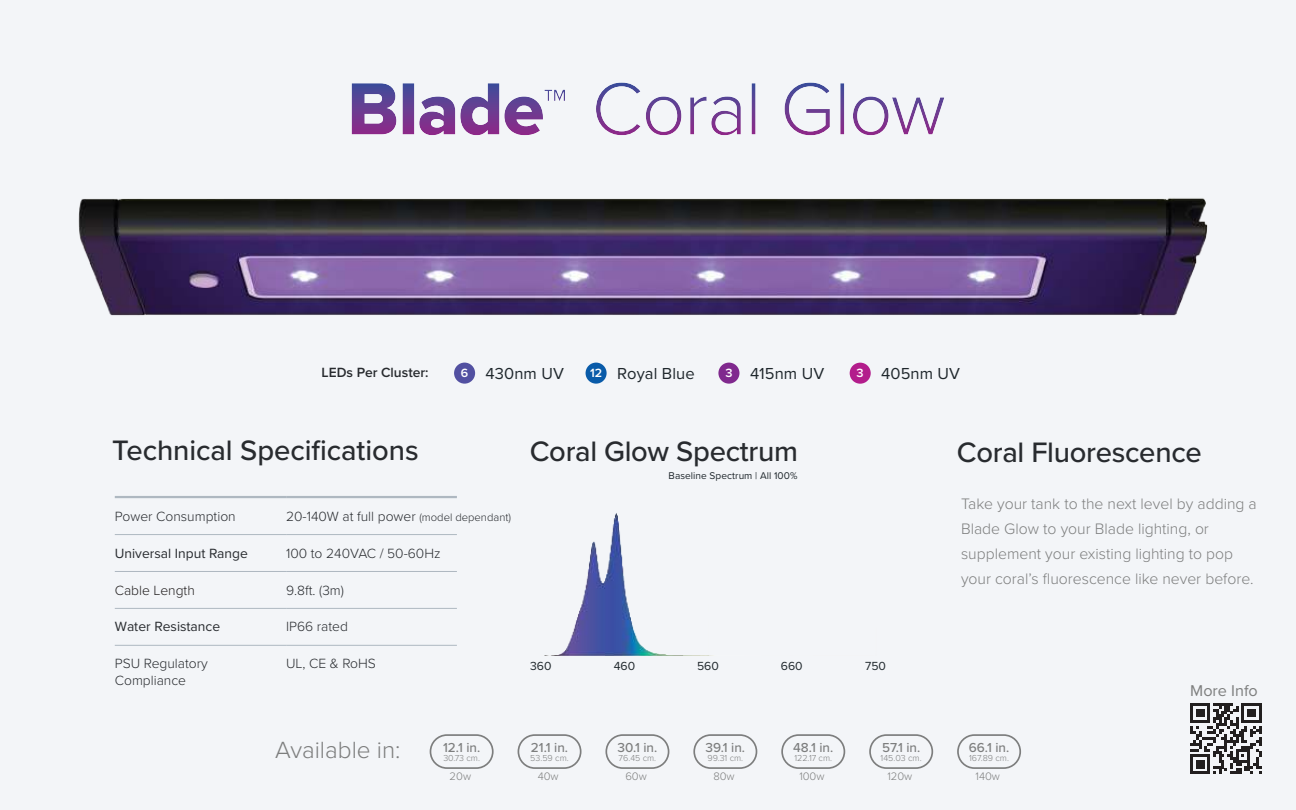
<style>
.page{position:relative;width:1296px;height:810px;background:#f3f5f8}
.page>*{position:absolute;margin:0;border:0;box-sizing:border-box;transform-origin:0 0}
.t1{font:500 29.25px "Proxima Nova";letter-spacing:-.01em;color:#282b2f}
.t2{font:300 24.3px "Proxima Nova";color:#7d7e7e}
.t3{font:16.43px "Proxima Nova";letter-spacing:.005em;color:#1f272c}
.t4{font:16.2px "Proxima Nova";color:#7d7e7e}
.t5{font:300 15.75px/24.8px "Proxima Nova";color:#7d7e7e}
.t6{font:300 13.95px/16.7px "Proxima Nova";color:#282b2f}
.t7{font:13.95px "Proxima Nova";color:#282b2f}
.t8{font:600 13.95px "Proxima Nova";color:#282b2f}
.t9{font:300 13.95px "Proxima Nova";color:#221f1f}
.t10{font:500 13.5px "Proxima Nova";color:#7d7e7e}
.t11{font:12.15px "Proxima Nova";letter-spacing:.005em;color:#1f272c}
.t12{font:300 11.25px "Proxima Nova";color:#7d7e7e}
.t13{font:10.12px "Proxima Nova";letter-spacing:.005em;color:#1f272c}
.t14{font:300 9px "Proxima Nova";color:#7d7e7e}
.s1{font-weight:600;font-size:12.38px;color:#fff}
.s2{font-size:11.25px}
</style>
<div class="page">
<img style="left:352px;top:82px;width:537px;height:33px">
<img style="left:78px;top:115px;width:1130px;height:269px">
<div style="left:718px;top:363px;width:21px;height:21px;background:#80298e;border-radius:50%"></div>
<div style="left:850px;top:363px;width:21px;height:21px;background:#b31d8c;border-radius:50%"></div>
<div style="left:586px;top:363px;width:21px;height:21px;background:#095ba9;border-radius:50%"></div>
<div style="left:454px;top:363px;width:21px;height:21px;background:#5250a1;border-radius:50%"></div>
<img style="left:544px;top:513px;width:169px;height:143px">
<div style="left:430px;top:734px;width:64px;height:35px;border:2px solid #7d7e7e;border-radius:17px"></div>
<div style="left:518px;top:734px;width:64px;height:35px;border:2px solid #7d7e7e;border-radius:17px"></div>
<div style="left:605px;top:734px;width:64px;height:35px;border:2px solid #7d7e7e;border-radius:17px"></div>
<div style="left:693px;top:734px;width:64px;height:35px;border:2px solid #7d7e7e;border-radius:17px"></div>
<div style="left:781px;top:734px;width:64px;height:35px;border:2px solid #7d7e7e;border-radius:17px"></div>
<div style="left:869px;top:734px;width:64px;height:35px;border:2px solid #7d7e7e;border-radius:17px"></div>
<div style="left:957px;top:734px;width:64px;height:35px;border:2px solid #7d7e7e;border-radius:17px"></div>
<svg style="left:1190px;top:703px;width:71px;height:71px"></svg>
<hr style="left:115px;top:496px;width:171px;height:2px;background:#aeb8c1">
<hr style="left:286px;top:496px;width:171px;height:2px;background:#aeb8c1">
<hr style="left:115px;top:534px;width:171px;height:1px;background:#aeb8c1">
<hr style="left:286px;top:534px;width:171px;height:1px;background:#aeb8c1">
<hr style="left:115px;top:571px;width:171px;height:1px;background:#aeb8c1">
<hr style="left:286px;top:571px;width:171px;height:1px;background:#aeb8c1">
<hr style="left:115px;top:608px;width:171px;height:1px;background:#aeb8c1">
<hr style="left:286px;top:608px;width:171px;height:1px;background:#aeb8c1">
<hr style="left:115px;top:645px;width:171px;height:1px;background:#aeb8c1">
<hr style="left:286px;top:645px;width:171px;height:1px;background:#aeb8c1">
<p class="t8" style="left:322px;top:366px;width:109px">LEDs Per Cluster:</p>
<h1 class="t1" style="left:112px;top:438px;width:308px">Technical Specifications</h1>
<p class="t3" style="left:461px;top:367px;width:105px"><span class="s1">6</span> 430nm UV</p>
<p class="t3" style="left:590px;top:367px;width:106px"><span class="s1">12</span> Royal Blue</p>
<p class="t3" style="left:725px;top:367px;width:100px"><span class="s1">3</span> 415nm UV</p>
<p class="t3" style="left:857px;top:367px;width:105px"><span class="s1">3</span> 405nm UV</p>
<h1 class="t1" style="left:530px;top:439px;width:270px">Coral Glow Spectrum</h1>
<h1 class="t1" style="left:957px;top:440px;width:246px">Coral Fluorescence</h1>
<p class="t13" style="left:669px;top:471px;width:130px">Baseline Spectrum | All 100%</p>
<p class="t6" style="left:115px;top:509px;width:122px">Power Consumption</p>
<p class="t6" style="left:286px;top:509px;width:226px">20-140W at full power <span class="s2">(model dependant)</span></p>
<p class="t7" style="left:115px;top:547px;width:135px">Universal Input Range</p>
<p class="t6" style="left:286px;top:545px;width:156px">100 to 240VAC / 50-60Hz</p>
<p class="t9" style="left:115px;top:584px;width:82px">Cable Length</p>
<p class="t6" style="left:286px;top:582px;width:59px">9.8ft. (3m)</p>
<p class="t7" style="left:115px;top:621px;width:107px">Water Resistance</p>
<p class="t6" style="left:286px;top:619px;width:63px">IP66 rated</p>
<p class="t6" style="left:115px;top:656px;width:95px">PSU Regulatory<br>Compliance</p>
<p class="t6" style="left:286px;top:656px;width:91px">UL, CE &amp; RoHS</p>
<p class="t11" style="left:530px;top:661px;width:23px">360</p>
<p class="t11" style="left:614px;top:661px;width:23px">460</p>
<p class="t11" style="left:697px;top:661px;width:23px">560</p>
<p class="t11" style="left:781px;top:661px;width:23px">660</p>
<p class="t11" style="left:865px;top:661px;width:22px">750</p>
<p class="t5" style="left:961px;top:493px;width:297px">Take your tank to the next level by adding a Blade Glow to your Blade lighting, or supplement your existing lighting to pop your coral’s fluorescence like never before.</p>
<p class="t4" style="left:1190px;top:684px;width:69px">More Info</p>
<h2 class="t2" style="left:275px;top:740px;width:127px">Available in:</h2>
<p class="t10" style="left:443px;top:741px;width:39px">12.1 in.</p>
<p class="t10" style="left:531px;top:741px;width:39px">21.1 in.</p>
<p class="t10" style="left:618px;top:741px;width:41px">30.1 in.</p>
<p class="t10" style="left:706px;top:741px;width:41px">39.1 in.</p>
<p class="t10" style="left:793px;top:741px;width:41px">48.1 in.</p>
<p class="t10" style="left:882px;top:741px;width:40px">57.1 in.</p>
<p class="t10" style="left:969px;top:741px;width:42px">66.1 in.</p>
<p class="t14" style="left:443px;top:754px;width:38px">30.73 cm.</p>
<p class="t14" style="left:530px;top:754px;width:40px">53.59 cm.</p>
<p class="t14" style="left:619px;top:754px;width:39px">76.45 cm.</p>
<p class="t14" style="left:708px;top:754px;width:37px">99.31 cm.</p>
<p class="t14" style="left:794px;top:754px;width:39px">122.17 cm.</p>
<p class="t14" style="left:881px;top:754px;width:43px">145.03 cm.</p>
<p class="t14" style="left:969px;top:754px;width:41px">167.89 cm.</p>
<p class="t12" style="left:450px;top:771px;width:23px">20w</p>
<p class="t12" style="left:538px;top:771px;width:23px">40w</p>
<p class="t12" style="left:625px;top:771px;width:23px">60w</p>
<p class="t12" style="left:713px;top:771px;width:23px">80w</p>
<p class="t12" style="left:799px;top:771px;width:27px">100w</p>
<p class="t12" style="left:887px;top:771px;width:26px">120w</p>
<p class="t12" style="left:976px;top:771px;width:26px">140w</p>
</div>
